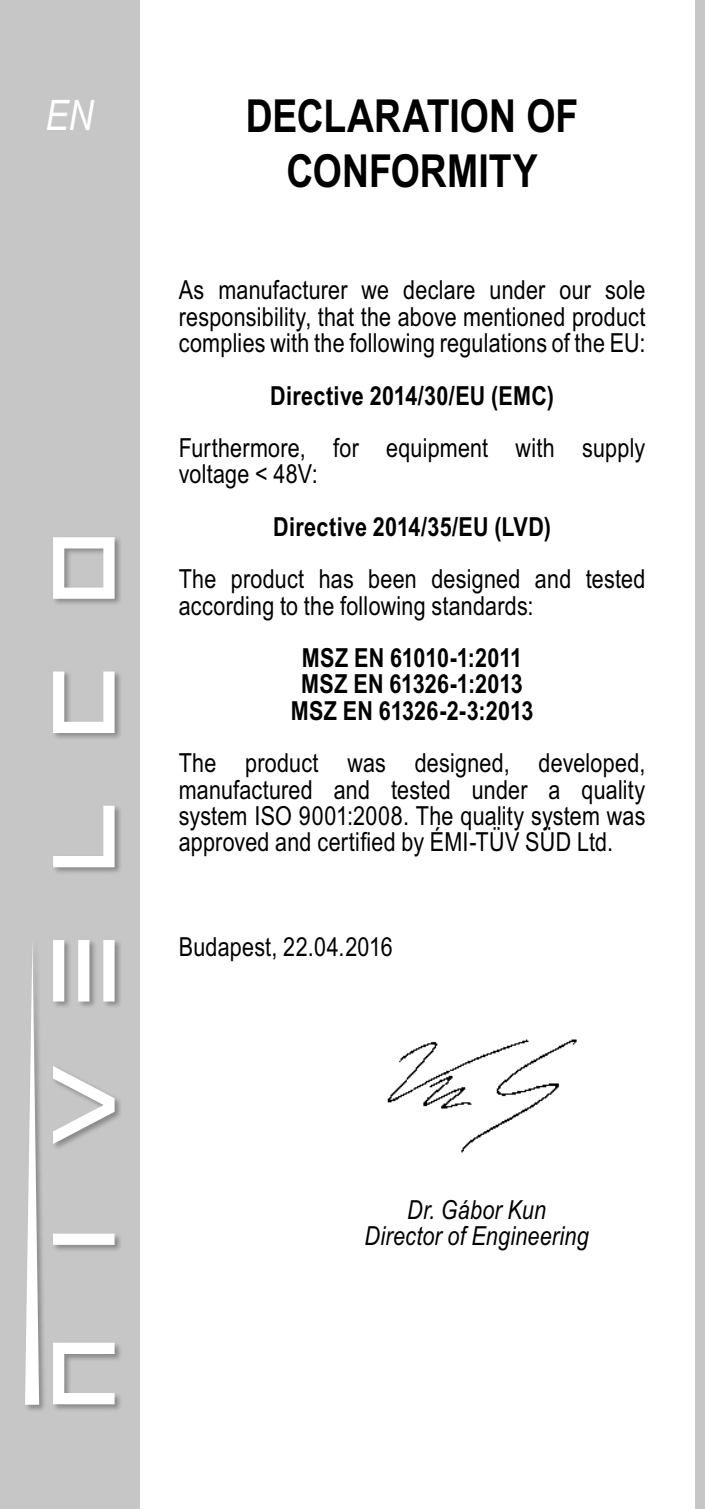
<style>
.page{position:relative;width:705px;height:1509px;background:#fff}
.page>*{position:absolute;margin:0;border:0;box-sizing:border-box;transform-origin:0 0}
.t1{font:700 45.5px/54.6px "Arial Narrow";color:#000;text-align:center}
.t2{font:italic 42px "Arial Narrow";color:#fff}
.t3{font:26.25px/26.2px "Arial Narrow";letter-spacing:.01em;color:#000;text-align:justify}
.t4{font:700 26.25px "Arial Narrow";letter-spacing:.005em;color:#000}
.t5{font:italic 26.25px/26.2px "Arial Narrow";letter-spacing:.005em;color:#000;text-align:center}
</style>
<div class="page">
<div style="left:0;top:0;width:139px;height:1503px;background:#c6c6c6"></div>
<div style="left:24px;top:536px;width:98px;height:875px;background:#000;opacity:.3"></div>
<svg style="left:25px;top:537px;width:90px;height:867px"></svg>
<div style="left:0;top:1444px;width:139px;height:64px;background:#c6c6c6"></div>
<div style="left:694px;top:0;width:10px;height:1503px;background:#c6c6c6"></div>
<div style="left:694px;top:1444px;width:10px;height:64px;background:#c6c6c6"></div>
<img style="left:387px;top:1039px;width:190px;height:114px">
<h2 class="t2" style="left:46px;top:86px;width:49px">EN</h2>
<h1 class="t1" style="left:246px;top:87px;width:334px">DECLARATION OF<br>CON FORMITY</h1>
<p class="t3" style="left:179px;top:276px;width:468px">As manufacturer we declare under our sole responsibility, that the above mentioned product complies with the following regulations of the EU:</p>
<p class="t4" style="left:270px;top:375px;width:285px">DIRECTIVE 2014/30/EU (EMC)</p>
<p class="t3" style="left:179px;top:433px;width:468px">Furthermore, for equipment with supply voltage &lt; 48V:</p>
<p class="t4" style="left:273px;top:506px;width:279px">DIRECTIVE 2014/35/EU (LVD)</p>
<p class="t3" style="left:179px;top:565px;width:468px">The product has been designed and tested according to the following standards:</p>
<p class="t4" style="left:302px;top:638px;width:16px">MSZ</p>
<p class="t4" style="left:354px;top:638px;width:170px">EN 61010-1:2011</p>
<p class="t4" style="left:301px;top:664px;width:16px">MSZ</p>
<p class="t4" style="left:353px;top:664px;width:171px">EN 61326-1:2013</p>
<p class="t4" style="left:290px;top:690px;width:16px">MSZ</p>
<p class="t4" style="left:343px;top:690px;width:192px">EN 61326-2-3:2013</p>
<p class="t3" style="left:179px;top:748px;width:468px">The product was designed, developed, manufactured and tested under a quality system ISO 9001:2008. The quality system was approved and certified by ÉMI-TÜV SÜD Ltd.</p>
<p class="t3" style="left:179px;top:932px;width:215px">Budapest, 22.04.2016</p>
<p class="t5" style="left:364px;top:1195px;width:226px">Dr. Gábor Kun<br>Director of Engineering</p>
</div>
